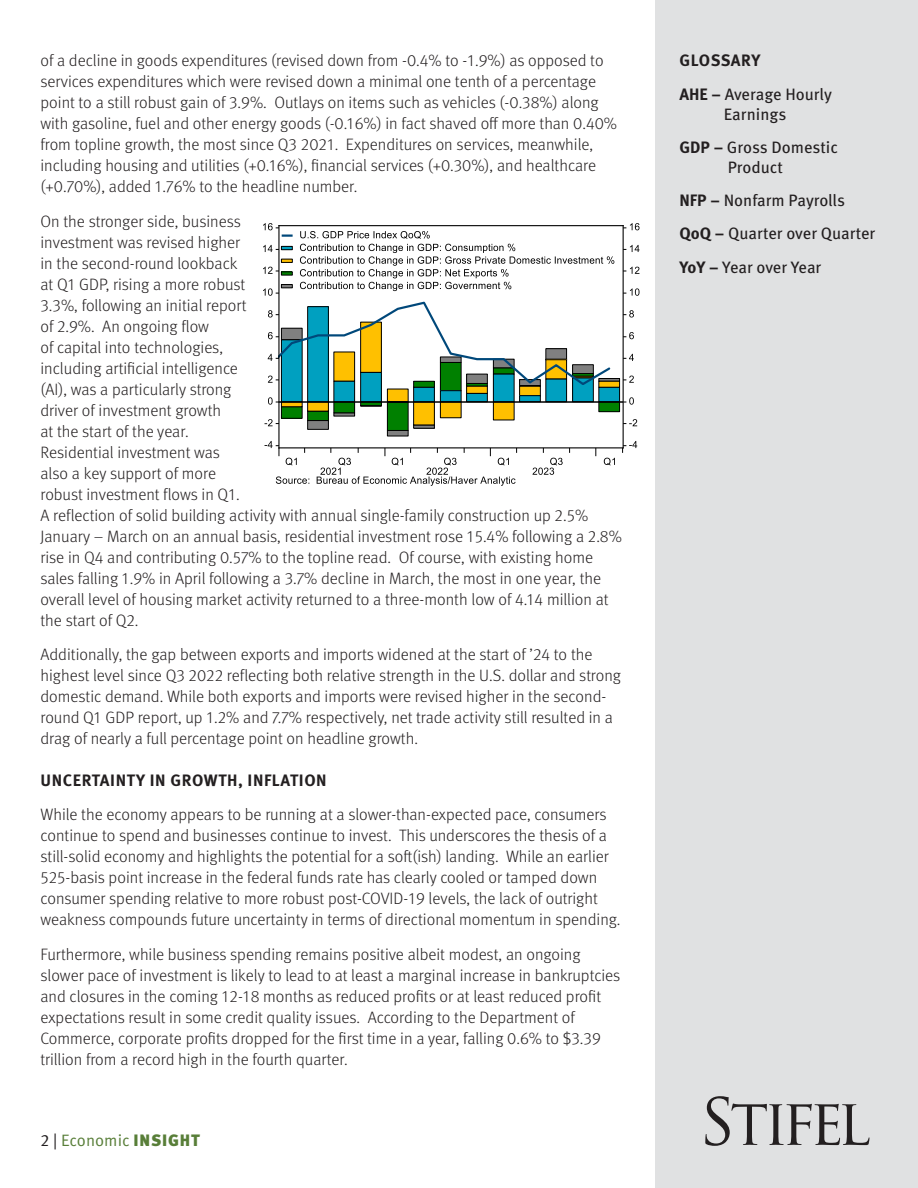
<style>
.page{position:relative;width:918px;height:1188px;background:#fff}
.page>*{position:absolute;margin:0;border:0;box-sizing:border-box;transform-origin:0 0}
.p{font:300 16.5px/21px "Meta OT";color:#231f20}
.t1{font:16.5px/19.8px "Meta OT";color:#231f20;text-align:center}
.p-2{font:700 16.5px "Meta OT";letter-spacing:.035em;color:#231f20}
.t2{font:16.5px "Meta OT Norm";color:#587e38}
.Subhead{font:700 16.5px "Meta OT";letter-spacing:.025em;color:#231f20}
.s1{color:#231f20}
.s2{font-family:"Meta OT";font-weight:900}
.s3{font-weight:700}
</style>
<div class="page">
<div style="left:655px;top:0;width:263px;height:1188px;background:#e0e1e2"></div>
<svg style="left:705px;top:1096px;width:164px;height:50px"></svg>
<div style="left:308px;top:421px;width:20px;height:8px;background:#808080"></div>
<div style="left:307px;top:420px;width:22px;height:10px;border:1px solid #000"></div>
<div style="left:387px;top:430px;width:21px;height:6px;background:#808080"></div>
<div style="left:413px;top:425px;width:22px;height:4px;border:1px solid #000"></div>
<div style="left:599px;top:378px;width:21px;height:4px;border:1px solid #000"></div>
<div style="left:281px;top:407px;width:21px;height:11px;background:#008000"></div>
<div style="left:281px;top:406px;width:21px;height:13px;border:1px solid #000"></div>
<div style="left:308px;top:411px;width:20px;height:10px;background:#008000"></div>
<div style="left:307px;top:411px;width:22px;height:10px;border:1px solid #000"></div>
<div style="left:334px;top:402px;width:21px;height:11px;background:#008000"></div>
<div style="left:334px;top:401px;width:21px;height:12px;border:1px solid #000"></div>
<div style="left:387px;top:402px;width:21px;height:28px;background:#008000"></div>
<div style="left:387px;top:402px;width:21px;height:29px;border:1px solid #000"></div>
<div style="left:440px;top:362px;width:21px;height:29px;background:#008000"></div>
<div style="left:599px;top:402px;width:21px;height:10px;background:#008000"></div>
<div style="left:599px;top:401px;width:21px;height:11px;border:1px solid #000"></div>
<div style="left:281px;top:402px;width:21px;height:5px;background:#ffc000"></div>
<div style="left:281px;top:401px;width:21px;height:6px;border:1px solid #000"></div>
<div style="left:308px;top:402px;width:20px;height:9px;background:#ffc000"></div>
<div style="left:307px;top:401px;width:22px;height:10px;border:1px solid #000"></div>
<div style="left:387px;top:389px;width:21px;height:13px;background:#ffc000"></div>
<div style="left:414px;top:402px;width:20px;height:23px;background:#ffc000"></div>
<div style="left:413px;top:401px;width:22px;height:24px;border:1px solid #000"></div>
<div style="left:440px;top:402px;width:21px;height:16px;background:#ffc000"></div>
<div style="left:440px;top:401px;width:21px;height:17px;border:1px solid #000"></div>
<div style="left:467px;top:386px;width:20px;height:7px;background:#ffc000"></div>
<div style="left:466px;top:386px;width:22px;height:8px;border:1px solid #000"></div>
<div style="left:493px;top:402px;width:21px;height:18px;background:#ffc000"></div>
<div style="left:493px;top:401px;width:21px;height:19px;border:1px solid #000"></div>
<div style="left:520px;top:386px;width:20px;height:10px;background:#ffc000"></div>
<div style="left:519px;top:386px;width:22px;height:10px;border:1px solid #000"></div>
<div style="left:599px;top:381px;width:21px;height:6px;background:#ffc000"></div>
<div style="left:599px;top:381px;width:21px;height:7px;border:1px solid #000"></div>
<div style="left:281px;top:340px;width:21px;height:62px;background:#00a0c0"></div>
<div style="left:281px;top:340px;width:21px;height:62px;border:1px solid #000"></div>
<div style="left:308px;top:307px;width:20px;height:95px;background:#00a0c0"></div>
<div style="left:307px;top:306px;width:22px;height:96px;border:1px solid #000"></div>
<div style="left:334px;top:381px;width:21px;height:21px;background:#00a0c0"></div>
<div style="left:334px;top:381px;width:21px;height:21px;border:1px solid #000"></div>
<div style="left:361px;top:372px;width:20px;height:30px;background:#00a0c0"></div>
<div style="left:360px;top:372px;width:22px;height:30px;border:1px solid #000"></div>
<svg style="left:360px;top:403px;width:48px;height:4px"></svg>
<div style="left:387px;top:401px;width:21px;height:2px;border:1px solid #000"></div>
<div style="left:414px;top:387px;width:20px;height:15px;background:#00a0c0"></div>
<div style="left:413px;top:387px;width:22px;height:15px;border:1px solid #000"></div>
<div style="left:440px;top:391px;width:21px;height:11px;background:#00a0c0"></div>
<div style="left:440px;top:390px;width:21px;height:12px;border:1px solid #000"></div>
<div style="left:467px;top:393px;width:20px;height:9px;background:#00a0c0"></div>
<div style="left:466px;top:393px;width:22px;height:9px;border:1px solid #000"></div>
<div style="left:493px;top:374px;width:21px;height:28px;background:#00a0c0"></div>
<div style="left:493px;top:374px;width:21px;height:28px;border:1px solid #000"></div>
<div style="left:520px;top:396px;width:20px;height:6px;background:#00a0c0"></div>
<div style="left:519px;top:395px;width:22px;height:7px;border:1px solid #000"></div>
<div style="left:546px;top:379px;width:21px;height:23px;background:#00a0c0"></div>
<div style="left:546px;top:379px;width:21px;height:23px;border:1px solid #000"></div>
<div style="left:573px;top:378px;width:20px;height:24px;background:#00a0c0"></div>
<div style="left:572px;top:378px;width:22px;height:24px;border:1px solid #000"></div>
<div style="left:599px;top:387px;width:21px;height:15px;background:#00a0c0"></div>
<div style="left:599px;top:387px;width:21px;height:15px;border:1px solid #000"></div>
<hr style="left:278px;top:225px;width:2px;height:223px;background:#000">
<hr style="left:623px;top:225px;width:1px;height:223px;background:#000">
<hr style="left:278px;top:447px;width:346px;height:1px;background:#000">
<hr style="left:278px;top:225px;width:346px;height:1px;background:#000">
<svg style="left:268px;top:397px;width:11px;height:8px"></svg>
<svg style="left:265px;top:419px;width:14px;height:7px"></svg>
<svg style="left:623px;top:223px;width:17px;height:7px"></svg>
<svg style="left:623px;top:245px;width:16px;height:7px"></svg>
<svg style="left:623px;top:267px;width:16px;height:7px"></svg>
<svg style="left:623px;top:288px;width:16px;height:8px"></svg>
<svg style="left:623px;top:310px;width:11px;height:8px"></svg>
<svg style="left:623px;top:332px;width:11px;height:7px"></svg>
<svg style="left:623px;top:354px;width:11px;height:7px"></svg>
<svg style="left:623px;top:376px;width:11px;height:7px"></svg>
<svg style="left:623px;top:397px;width:11px;height:8px"></svg>
<svg style="left:623px;top:419px;width:14px;height:7px"></svg>
<svg style="left:622px;top:441px;width:15px;height:12px"></svg>
<svg style="left:265px;top:441px;width:252px;height:45px"></svg>
<svg style="left:533px;top:448px;width:30px;height:27px"></svg>
<svg style="left:604px;top:458px;width:11px;height:7px"></svg>
<svg style="left:263px;top:223px;width:351px;height:164px"></svg>
<hr style="left:279px;top:402px;width:344px;height:1px;background:#000">
<p class="p" style="left:40px;top:51px;width:578px">of a decline in goods expenditures (revised down from -0.4% to -1.9%) as opposed to services expenditures which were revised down a minimal one tenth of a percentage point to a still robust gain of 3.9%. Outlays on items such as vehicles (-0.38%) along with gasoline, fuel and other energy goods (-0.16%) in fact shaved off more than 0.40% from topline growth, the most since Q3 2021. Expenditures on services, meanwhile, including housing and utilities (+0.16%), financial services (+0.30%), and healthcare (+0.70%), added 1.76% to the headline number.</p>
<p class="p" style="left:40px;top:211px;width:583px">On the stronger side, business<br>investment was revised higher<br>in the second-round lookback<br>at Q1 GDP, rising a more robust<br>3.3%, following an initial report<br>of 2.9%. An ongoing flow<br>of capital into technologies,<br>including artificial intelligence<br>(AI), was a particularly strong<br>driver of investment growth<br>at the start of the year.<br>Residential investment was<br>also a key support of more<br>robust investment flows in Q1.<br>A reflection of solid building activity with annual single-family construction up 2.5% January – March on an annual basis, residential investment rose 15.4% following a 2.8% rise in Q4 and contributing 0.57% to the topline read. Of course, with existing home sales falling 1.9% in April following a 3.7% decline in March, the most in one year, the overall level of housing market activity returned to a three-month low of 4.14 million at the start of Q2.</p>
<p class="p" style="left:40px;top:645px;width:582px">Additionally, the gap between exports and imports widened at the start of ’24 to the highest level since Q3 2022 reflecting both relative strength in the U.S. dollar and strong domestic demand. While both exports and imports were revised higher in the second&shy;round Q1 GDP report, up 1.2% and 7.7% respectively, net trade activity still resulted in a drag of nearly a full percentage point on headline growth.</p>
<p class="p-2" style="left:41px;top:770px;width:288px">UNCERTAINTY IN GROWTH, INFLATION</p>
<p class="p" style="left:40px;top:804px;width:582px">While the economy appears to be running at a slower-than-expected pace, consumers continue to spend and businesses continue to invest. This underscores the thesis of a still-solid economy and highlights the potential for a soft(ish) landing. While an earlier 525-basis point increase in the federal funds rate has clearly cooled or tamped down consumer spending relative to more robust post-COVID-19 levels, the lack of outright weakness compounds future uncertainty in terms of directional momentum in spending.</p>
<p class="p" style="left:40px;top:944px;width:581px">Furthermore, while business spending remains positive albeit modest, an ongoing slower pace of investment is likely to lead to at least a marginal increase in bankruptcies and closures in the coming 12-18 months as reduced profits or at least reduced profit expectations result in some credit quality issues. According to the Department of Commerce, corporate profits dropped for the first time in a year, falling 0.6% to $3.39 trillion from a record high in the fourth quarter.</p>
<p class="t2" style="left:40px;top:1130px;width:161px"><span class="s1">2 |</span> Economic <span class="s2">INSIGHT</span></p>
<p class="Subhead" style="left:679px;top:50px;width:82px">GLOSSARY</p>
<p class="t1" style="left:679px;top:84px;width:154px"><span class="s3">AHE –</span> Average Hourly<br>Earnings</p>
<p class="t1" style="left:679px;top:137px;width:160px"><span class="s3">GDP –</span> Gross Domestic<br>Product</p>
<p class="t1" style="left:679px;top:191px;width:167px"><span class="s3">NFP –</span> Nonfarm Payrolls</p>
<p class="t1" style="left:679px;top:224px;width:197px"><span class="s3">QoQ –</span> Quarter over Quarter</p>
<p class="t1" style="left:679px;top:257px;width:143px"><span class="s3">YoY –</span> Year over Year</p>
</div>
